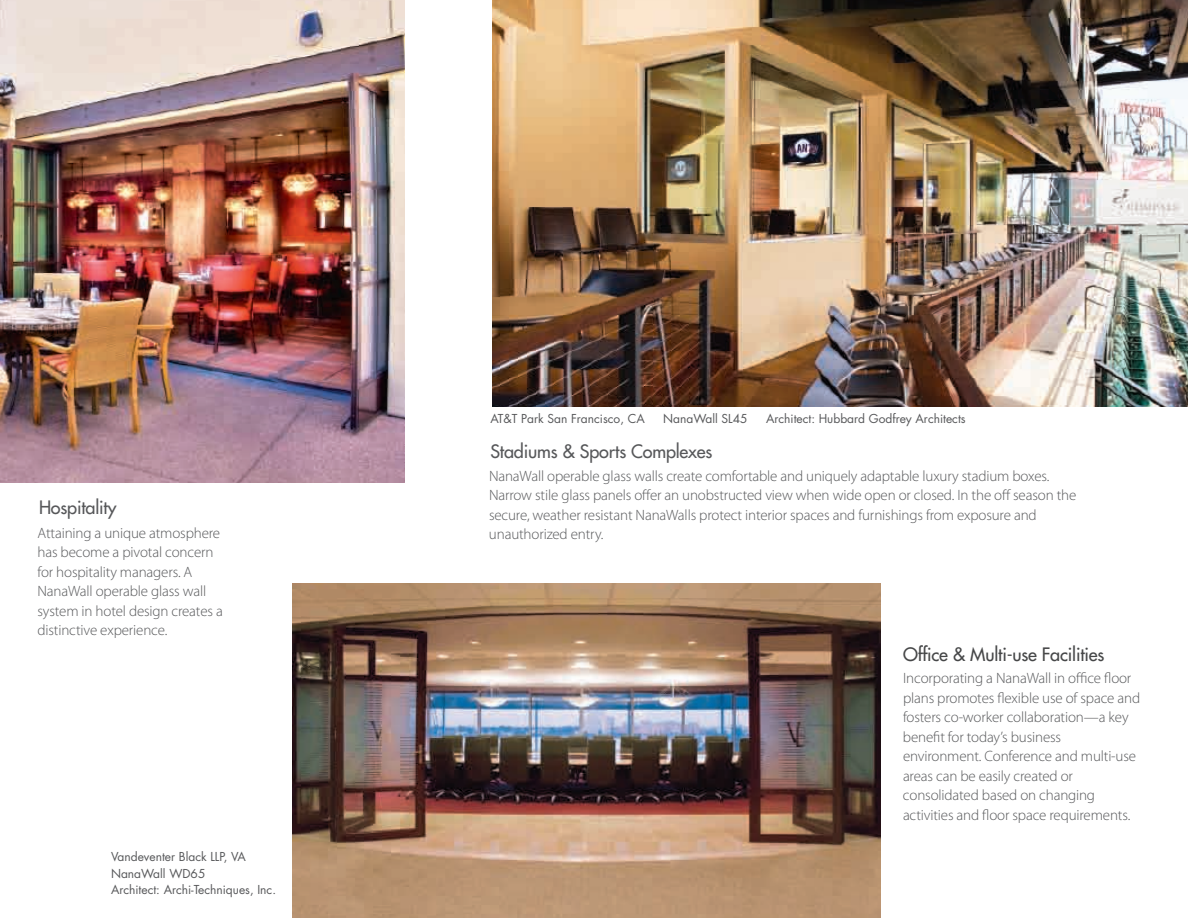
<style>
.page{position:relative;width:1188px;height:918px;background:#fff}
.page>*{position:absolute;margin:0;border:0;box-sizing:border-box;transform-origin:0 0}
.t1{font:18px "Futura";letter-spacing:-.01em;color:#57585a}
.t2{font:18px "Futura";letter-spacing:-.01em;color:#464748}
.t3{font:300 15px/19.5px "Myriad Pro";letter-spacing:-.01em;color:#57585a}
.t4{font:12px/16.5px "Futura";color:#57585a}
</style>
<div class="page">
<img style="left:292px;top:583px;width:588px;height:335px">
<img style="left:0;top:0;width:405px;height:483px">
<img style="left:492px;top:0;width:696px;height:407px">
<p class="t1" style="left:39px;top:495px;width:79px">Hospitality</p>
<p class="t3" style="left:38px;top:523px;width:187px">Attaining a unique atmosphere has become a pivotal concern for hospitality managers. A<br>NanaWall operable glass wall system in hotel design creates a distinctive experience.</p>
<p class="t4" style="left:111px;top:848px;width:167px">Vandeventer Black LLP, VA<br>NanaWall WD65<br>Architect: Archi-Techniques, Inc.</p>
<p class="t4" style="left:490px;top:410px;width:156px">AT&amp;T Park San Francisco, CA</p>
<p class="t4" style="left:663px;top:410px;width:86px">NanaWall SL45</p>
<p class="t4" style="left:766px;top:410px;width:201px">Architect: Hubbard Godfrey Architects</p>
<p class="t1" style="left:490px;top:440px;width:223px">Stadiums &amp; Sports Complexes</p>
<p class="t3" style="left:489px;top:466px;width:589px">NanaWall operable glass walls create comfortable and uniquely adaptable luxury stadium boxes.<br>Narrow stile glass panels offer an unobstructed view when wide open or closed. In the off season the secure, weather resistant NanaWalls protect interior spaces and furnishings from exposure and unauthorized entry.</p>
<p class="t2" style="left:903px;top:642px;width:203px">Office &amp; Multi-use Facilities</p>
<p class="t3" style="left:903px;top:668px;width:239px">Incorporating a NanaWall in office floor plans promotes flexible use of space and fosters co-worker collaboration—a key benefit for today’s business environment. Conference and multi-use areas can be easily created or consolidated based on changing activities and floor space requirements.</p>
</div>
